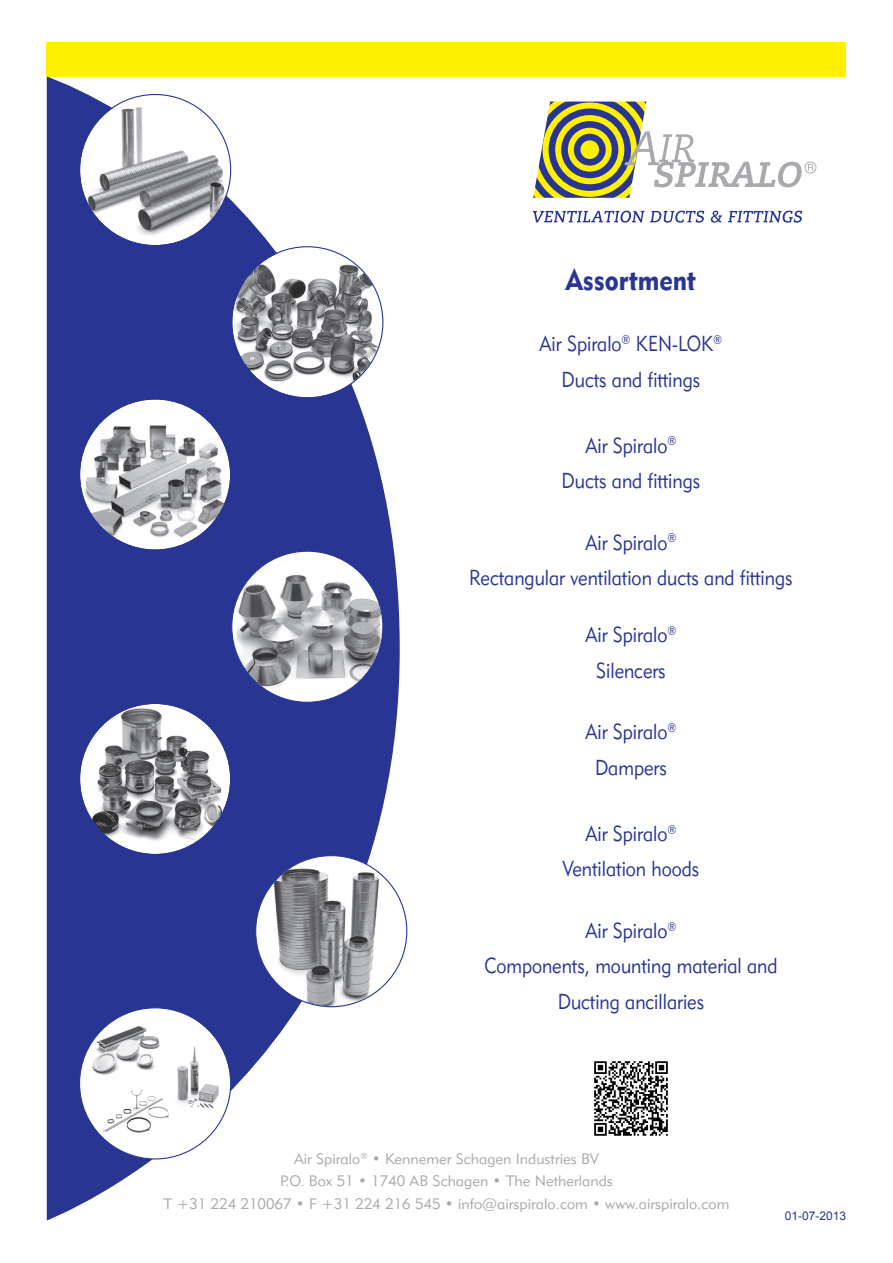
<style>
.page{position:relative;width:893px;height:1263px;background:#fff}
.page>*{position:absolute;margin:0;border:0;box-sizing:border-box;transform-origin:0 0}
.t1{font:29.7px "Geometric 415 BT Black A";color:#293593;scale:.86 1}
.t2{font:21.45px/35.7px "Geometric 415 BT Lite A";color:#293593;text-align:center;scale:.86 1}
.t3{font:15px/22.5px "Geometric 415 BT Lite A";color:#a8a9ad;text-align:center}
.t4{font:12px "Arial";color:#293593}
</style>
<div class="page">
<div style="left:47px;top:42px;width:799px;height:34px;background:#fff101"></div>
<svg style="left:533px;top:102px;width:283px;height:96px"></svg>
<svg style="left:533px;top:211px;width:171px;height:12px"></svg>
<svg style="left:711px;top:211px;width:11px;height:12px"></svg>
<svg style="left:728px;top:211px;width:74px;height:12px"></svg>
<img style="left:594px;top:1061px;width:74px;height:75px">
<svg style="left:47px;top:77px;width:353px;height:1143px;fill:#293593"></svg>
<img style="left:232px;top:247px;width:150px;height:150px;border-radius:75px">
<img style="left:237px;top:558px;width:145px;height:144px">
<img style="left:80px;top:399px;width:150px;height:150px;border-radius:75px">
<img style="left:80px;top:704px;width:150px;height:150px;border-radius:75px">
<img style="left:256px;top:861px;width:150px;height:145px">
<div style="left:80px;top:1008px;width:151px;height:151px;background:#fff;border-radius:50%"></div>
<img style="left:90px;top:1015px;width:70px;height:60px">
<img style="left:80px;top:95px;width:150px;height:150px;border-radius:75px">
<img style="left:177px;top:1044px;width:51px;height:66px">
<img style="left:99px;top:1089px;width:70px;height:56px">
<h1 class="t1" style="left:566px;top:261px;width:153px">Assortment</h1>
<p class="t2" style="left:540px;top:326px;width:214px">Air Spiralo<sup>®</sup> KEN-LOK<sup>®<br></sup>Ducts and fittings</p>
<p class="t2" style="left:562px;top:427px;width:163px">Air Spiralo<sup>®<br></sup>Ducts and fittings</p>
<p class="t2" style="left:469px;top:524px;width:377px">Air Spiralo<sup>®<br></sup>Rectangular ventilation ducts and fittings</p>
<p class="t2" style="left:585px;top:617px;width:107px">Air Spiralo<sup>®<br></sup>Silencers</p>
<p class="t2" style="left:585px;top:714px;width:107px">Air Spiralo<sup>®<br></sup>Dampers</p>
<p class="t2" style="left:563px;top:815px;width:160px">Air Spiralo<sup>®<br></sup>Ventilation hoods</p>
<p class="t2" style="left:484px;top:912px;width:342px">Air Spiralo<sup>®<br></sup>Components, mounting material and<br>Ducting ancillaries</p>
<p class="t3" style="left:164px;top:1147px;width:567px">Air Spiralo<sup>®</sup> • Kennemer Schagen Industries BV<br>P.O. Box 51 • 1740 AB Schagen • The Netherlands<br>T +31 224 210067 • F +31 224 216 545 • info@airspiralo.com • www.airspiralo.com</p>
<p class="t4" style="left:785px;top:1208px;width:63px">01-07-2013</p>
</div>
